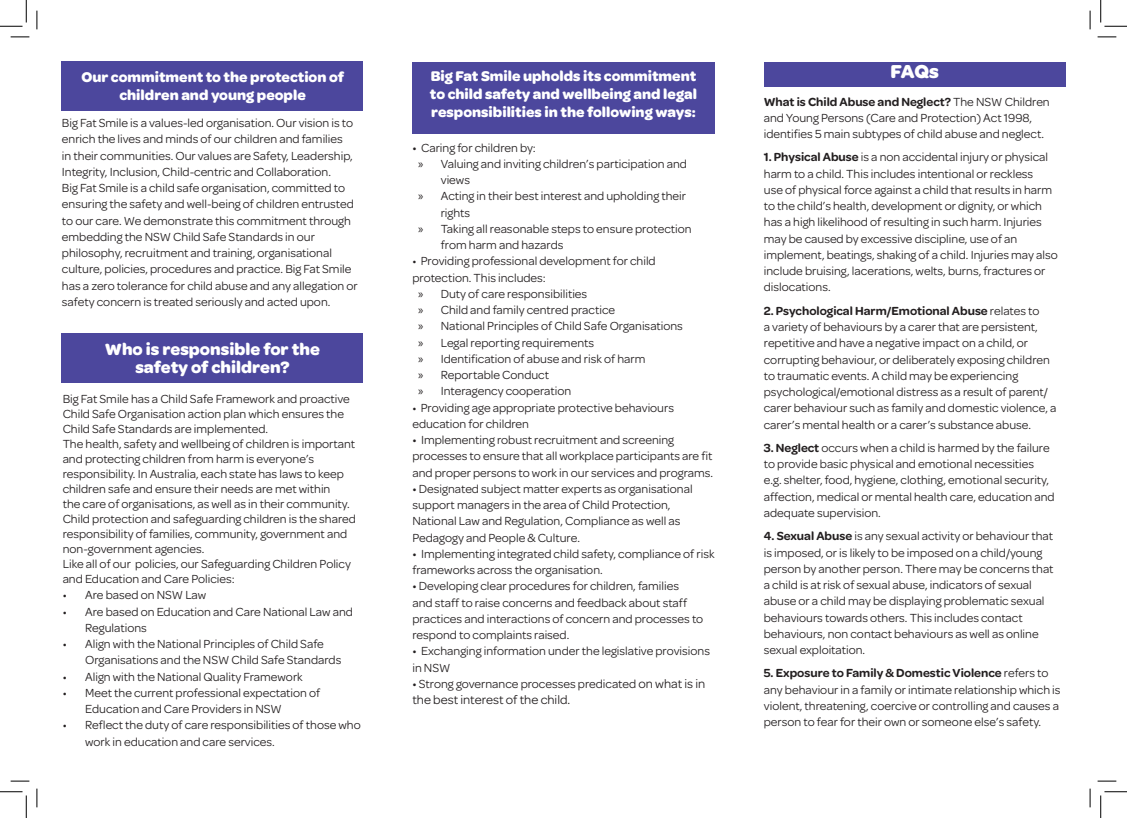
<style>
.page{position:relative;width:1127px;height:818px;background:#fff}
.page>*{position:absolute;margin:0;border:0;box-sizing:border-box;transform-origin:0 0}
.t1{font:700 20px "Omnes";color:#fff}
.t2{font:700 17.5px "Omnes";color:#fff}
.t3{font:700 15px/18px "Omnes";color:#fff;text-align:justify}
.t4{font:13.12px "Omnes";color:#231f20}
.t5{font:12.5px/16.2px "Omnes";color:#231f20}
.s1{font-size:13.12px}
.s2{font-family:"Myriad Pro"}
.s3{font-weight:600}
</style>
<div class="page">
<div style="left:62px;top:334px;width:301px;height:49px;background:#4c479d"></div>
<div style="left:61px;top:62px;width:302px;height:49px;background:#4c479d"></div>
<div style="left:763px;top:62px;width:302px;height:24px;background:#4c479d"></div>
<div style="left:412px;top:62px;width:302px;height:72px;background:#4c479d"></div>
<svg style="left:11px;top:36px;width:18px;height:2px"></svg>
<svg style="left:1097px;top:36px;width:18px;height:2px"></svg>
<svg style="left:11px;top:780px;width:18px;height:2px"></svg>
<svg style="left:1097px;top:780px;width:18px;height:2px"></svg>
<svg style="left:36px;top:11px;width:2px;height:18px"></svg>
<svg style="left:36px;top:788px;width:2px;height:19px"></svg>
<svg style="left:1089px;top:11px;width:1px;height:18px"></svg>
<svg style="left:1089px;top:788px;width:1px;height:19px"></svg>
<svg style="left:0;top:0;width:27px;height:27px"></svg>
<svg style="left:0;top:791px;width:27px;height:27px"></svg>
<svg style="left:1100px;top:0;width:26px;height:27px"></svg>
<svg style="left:1100px;top:791px;width:26px;height:27px"></svg>
<p class="t3" style="left:81px;top:67px;width:264px">Our commitment to the protection of</p>
<p class="t3" style="left:119px;top:85px;width:188px">children and young people</p>
<p class="t5" style="left:62px;top:114px;width:297px">Big Fat Smile is a values-led organisation. Our vision is to enrich the lives and minds of our children and families<br>in their communities. Our values are Safety, Leadership, Integrity, Inclusion, Child-centric and Collaboration.<br>Big Fat Smile is a child safe organisation, committed to ensuring the safety and well-being of children entrusted to our care. We demonstrate this commitment through embedding the NSW Child Safe Standards in our philosophy, recruitment and training, organisational culture, policies, procedures and practice. Big Fat Smile has a zero tolerance for child abuse and any allegation or safety concern is treated seriously and acted upon.</p>
<p class="t2" style="left:105px;top:337px;width:216px">Who is responsible for the</p>
<p class="t2" style="left:135px;top:354px;width:156px">safety of children?</p>
<p class="t5" style="left:63px;top:391px;width:288px;line-height:15px">Big Fat Smile has a Child Safe Framework and proactive<br>Child Safe Organisation action plan which ensures the<br>Child Safe Standards are implemented.</p>
<p class="t5" style="left:63px;top:436px;width:295px;line-height:15px">The health, safety and wellbeing of children is important and protecting children from harm is everyone’s responsibility. In Australia, each state has laws to keep children safe and ensure their needs are met within<br>the care of organisations, as well as in their community.<br>Child protection and safeguarding children is the shared responsibility of families, community, government and non-government agencies.</p>
<p class="t5" style="left:63px;top:556px;width:290px;line-height:15px">Like all of our policies, our Safeguarding Children Policy and Education and Care Policies:</p>
<p class="t5" style="left:63px;top:586px;width:145px">• Are based on NSW Law</p>
<p class="t5" style="left:85px;top:603px;width:269px;text-indent:-23px">• Are based on Education and Care National Law and<br>Regulations</p>
<p class="t5" style="left:85px;top:635px;width:258px;text-indent:-23px">• Align with the National Principles of Child Safe<br>Organisations and the NSW Child Safe Standards</p>
<p class="t5" style="left:63px;top:668px;width:241px">• Align with the National Quality Framework</p>
<p class="t5" style="left:85px;top:684px;width:236px;text-indent:-23px">• Meet the current professional expectation of<br>Education and Care Providers in NSW</p>
<p class="t5" style="left:85px;top:716px;width:277px;text-indent:-23px">• Reflect the duty of care responsibilities of those who work in education and care services.</p>
<p class="t3" style="left:430px;top:66px;width:268px">Big Fat Smile upholds its commitment to child safety and wellbeing and legal responsibilities in the following ways:</p>
<p class="t5" style="left:412px;top:138px;width:125px"><span class="s1">•</span> Caring for children by:</p>
<p class="t5" style="left:440px;top:155px;width:248px;text-indent:-22px"><span class="s2">»</span> Valuing and inviting children’s participation and views</p>
<p class="t5" style="left:440px;top:187px;width:247px;text-indent:-22px"><span class="s2">»</span> Acting in their best interest and upholding their rights</p>
<p class="t5" style="left:440px;top:220px;width:252px;text-indent:-22px"><span class="s2">»</span> Taking all reasonable steps to ensure protection from harm and hazards</p>
<p class="t5" style="left:412px;top:252px;width:245px">• Providing professional development for child protection. This includes:</p>
<p class="t5" style="left:418px;top:285px;width:170px"><span class="s2">»</span> Duty of care responsibilities</p>
<p class="t5" style="left:418px;top:301px;width:198px"><span class="s2">»</span> Child and family centred practice</p>
<p class="t5" style="left:418px;top:317px;width:266px"><span class="s2">»</span> National Principles of Child Safe Organisations</p>
<p class="t5" style="left:418px;top:333px;width:177px"><span class="s2">»</span> Legal reporting requirements</p>
<p class="t5" style="left:418px;top:350px;width:228px"><span class="s2">»</span> Identification of abuse and risk of harm</p>
<p class="t5" style="left:418px;top:366px;width:132px"><span class="s2">»</span> Reportable Conduct</p>
<p class="t5" style="left:418px;top:382px;width:154px"><span class="s2">»</span> Interagency cooperation</p>
<p class="t5" style="left:412px;top:398px;width:263px">• Providing age appropriate protective behaviours education for children</p>
<p class="t5" style="left:412px;top:431px;width:302px"><span class="s1">•</span> Implementing robust recruitment and screening processes to ensure that all workplace participants are fit and proper persons to work in our services and programs.</p>
<p class="t5" style="left:412px;top:480px;width:282px"><span class="s1">•</span> Designated subject matter experts as organisational support managers in the area of Child Protection, National Law and Regulation, Compliance as well as Pedagogy and People &amp; Culture.</p>
<p class="t5" style="left:412px;top:545px;width:303px"><span class="s1">•</span> Implementing integrated child safety, compliance of risk frameworks across the organisation.</p>
<p class="t5" style="left:412px;top:577px;width:292px"><span class="s1">•</span> Developing clear procedures for children, families<br>and staff to raise concerns and feedback about staff practices and interactions of concern and processes to respond to complaints raised.</p>
<p class="t5" style="left:412px;top:642px;width:299px"><span class="s1">•</span> Exchanging information under the legislative provisions in NSW</p>
<p class="t5" style="left:412px;top:675px;width:294px"><span class="s1">•</span> Strong governance processes predicated <span class="s1">on what is in</span></p>
<p class="t4" style="left:412px;top:691px;width:159px">the best interest of the child.</p>
<p class="t1" style="left:890px;top:57px;width:50px">FAQs</p>
<p class="t5" style="left:763px;top:93px;width:287px"><span class="s3">What is Child Abuse and Neglect?</span> The NSW Children and Young Persons (Care and Protection) Act 1998, identifies 5 main subtypes of child abuse and neglect.</p>
<p class="t5" style="left:763px;top:148px;width:295px"><span class="s3">1. Physical Abuse</span> is a non accidental injury or physical harm to a child. This includes intentional or reckless<br>use of physical force against a child that results in harm to the child’s health, development or dignity, or which has a high likelihood of resulting in such harm. Injuries may be caused by excessive discipline, use of an implement, beatings, shaking of a child. Injuries may also include bruising, lacerations, welts, burns, fractures or dislocations.</p>
<p class="t5" style="left:763px;top:302px;width:294px"><span class="s3">2. Psychological Harm/Emotional Abuse</span> relates to<br>a variety of behaviours by a carer that are persistent, repetitive and have a negative impact on a child, or corrupting behaviour, or deliberately exposing children to traumatic events. A child may be experiencing psychological/emotional distress as a result of parent/ carer behaviour such as family and domestic violence, a carer’s mental health or a carer’s substance abuse.</p>
<p class="t5" style="left:763px;top:439px;width:292px"><span class="s3">3. Neglect</span> occurs when a child is harmed by the failure to provide basic physical and emotional necessities e.g. shelter, food, hygiene, clothing, emotional security, affection, medical or mental health care, education and adequate supervision.</p>
<p class="t5" style="left:763px;top:527px;width:291px"><span class="s3">4. Sexual Abuse</span> is any sexual activity or behaviour that is imposed, or is likely to be imposed on a child/young person by another person. There may be concerns that a child is at risk of sexual abuse, indicators of sexual abuse or a child may be displaying problematic sexual behaviours towards others. This includes contact behaviours, non contact behaviours as well as online sexual exploitation.</p>
<p class="t5" style="left:763px;top:664px;width:298px"><span class="s3">5. Exposure to Family &amp; Domestic Violence</span> refers to any behaviour in a family or intimate relationship which is violent, threatening, coercive or controlling and causes a person to fear for their own or someone else’s safety.</p>
</div>
